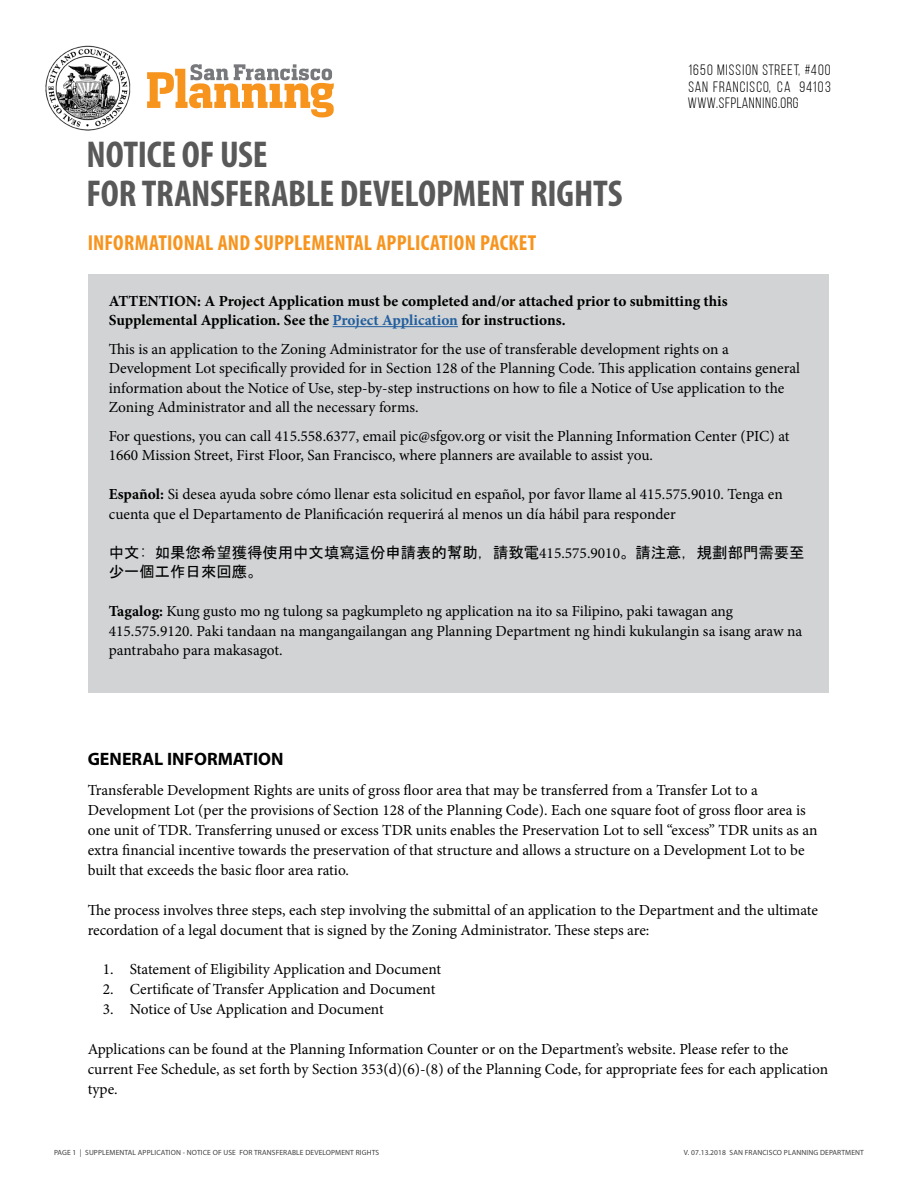
<style>
.page{position:relative;width:918px;height:1188px;background:#fff}
.page>*{position:absolute;margin:0;border:0;box-sizing:border-box;transform-origin:0 0}
.t1{font:700 condensed 37.5px/39px "Myriad Pro";letter-spacing:-.01em;color:#595959}
.t2{font:700 condensed 21.75px "Myriad Pro";letter-spacing:.01em;color:#f7941e}
.t3{font:700 18px "Myriad Pro";color:#000}
.t4{font:15.3px/19.5px "Minion Pro";color:#000}
.t5{font:700 15.3px/19.5px "Minion Pro";letter-spacing:-.005em;color:#000}
.t6{font:15.3px/19.5px "MS Gothic";color:#000}
.t7{font:15px/16.2px "Bebas Neue";letter-spacing:.06em;color:#000;text-align:justify}
.t8{font:7.5px "Myriad Pro";letter-spacing:.015em;color:#414042}
.s1{font-size:13.5px}
.s2{color:#215e9e}
.s3{font-weight:700}
.s4{font-family:"Minion Pro"}
</style>
<div class="page">
<svg style="left:147px;top:64px;width:187px;height:53px"></svg>
<img style="left:45px;top:45px;width:86px;height:85px">
<div style="left:88px;top:274px;width:741px;height:419px;background:#d1d3d4"></div>
<hr style="left:333px;top:326px;width:125px;height:1px;background:#215e9e">
<h1 class="t1" style="left:87px;top:134px;width:538px">NOTICE OF USE<br>FOR TRANSFERABLE DEVELOPMENT RIGHTS</h1>
<h2 class="t2" style="left:88px;top:229px;width:450px">INFORMATIONAL AND SUPPLEMENTAL APPLICATION PACKET</h2>
<p class="t7" style="left:688px;top:62px;width:145px">1650 MISSION STREET, <span class="s1">#</span>400<br>SAN FRANCISCO, CA 94103<br>WWW.SFPLANNING.ORG</p>
<p class="t5" style="left:109px;top:291px;width:621px">ATTENTION: A Project Application must be completed and/or attached prior to submitting this<br>Supplemental Application. See the <span class="s2">Project Application</span> for instructions.</p>
<p class="t4" style="left:109px;top:339px;width:693px">This is an application to the Zoning Administrator for the use of transferable development rights on a Development Lot specifically provided for in Section 128 of the Planning Code. This application contains general information about the Notice of Use, step-by-step instructions on how to file a Notice of Use application to the Zoning Administrator and all the necessary forms.</p>
<p class="t4" style="left:109px;top:426px;width:682px">For questions, you can call 415.558.6377, email pic@sfgov.org or visit the Planning Information Center (PIC) at<br>1660 Mission Street, First Floor, San Francisco, where planners are available to assist you.</p>
<p class="t4" style="left:109px;top:485px;width:676px"><span class="s3">Español:</span> Si desea ayuda sobre cómo llenar esta solicitud en español, por favor llame al 415.575.9010. Tenga en cuenta que el Departamento de Planificación requerirá al menos un día hábil para responder</p>
<p class="t6" style="left:109px;top:542px;width:697px">中文: 如果您希望獲得使用中文填寫這份申請表的幫助，請致電<span class="s4">415.575.9010</span>。請注意，規劃部門需要至少一個工作日來回應。</p>
<p class="t4" style="left:109px;top:602px;width:695px"><span class="s3">Tagalog:</span> Kung gusto mo ng tulong sa pagkumpleto ng application na ito sa Filipino, paki tawagan ang<br>415.575.9120. Paki tandaan na mangangailangan ang Planning Department ng hindi kukulangin sa isang araw na pantrabaho para makasagot.</p>
<p class="t3" style="left:88px;top:747px;width:197px">GENERAL INFORMATION</p>
<p class="t4" style="left:88px;top:781px;width:731px;line-height:20px">Transferable Development Rights are units of gross floor area that may be transferred from a Transfer Lot to a Development Lot (per the provisions of Section 128 of the Planning Code). Each one square foot of gross floor area is one unit of TDR. Transferring unused or excess TDR units enables the Preservation Lot to sell “excess” TDR units as an extra financial incentive towards the preservation of that structure and allows a structure on a Development Lot to be built that exceeds the basic floor area ratio.</p>
<p class="t4" style="left:88px;top:900px;width:732px;line-height:20px">The process involves three steps, each step involving the submittal of an application to the Department and the ultimate recordation of a legal document that is signed by the Zoning Administrator. These steps are:</p>
<p class="t4" style="left:103px;top:960px;width:340px">1. Statement of Eligibility Application and Document</p>
<p class="t4" style="left:103px;top:980px;width:334px">2. Certificate of Transfer Application and Document</p>
<p class="t4" style="left:103px;top:999px;width:282px">3. Notice of Use Application and Document</p>
<p class="t4" style="left:88px;top:1039px;width:742px;line-height:20px">Applications can be found at the Planning Information Counter or on the Department’s website. Please refer to the current Fee Schedule, as set forth by Section 353(d)(6)-(8) of the Planning Code, for appropriate fees for each application type.</p>
<p class="t8" style="left:54px;top:1148px;width:327px">PAGE 1 | SUPPLEMENTAL APPLICATION - NOTICE OF USE FOR TRANSFERABLE DEVELOPMENT RIGHTS</p>
<p class="t8" style="left:684px;top:1148px;width:182px">V. 07.13.2018 SAN FRANCISCO PLANNING DEPARTMENT</p>
</div>
